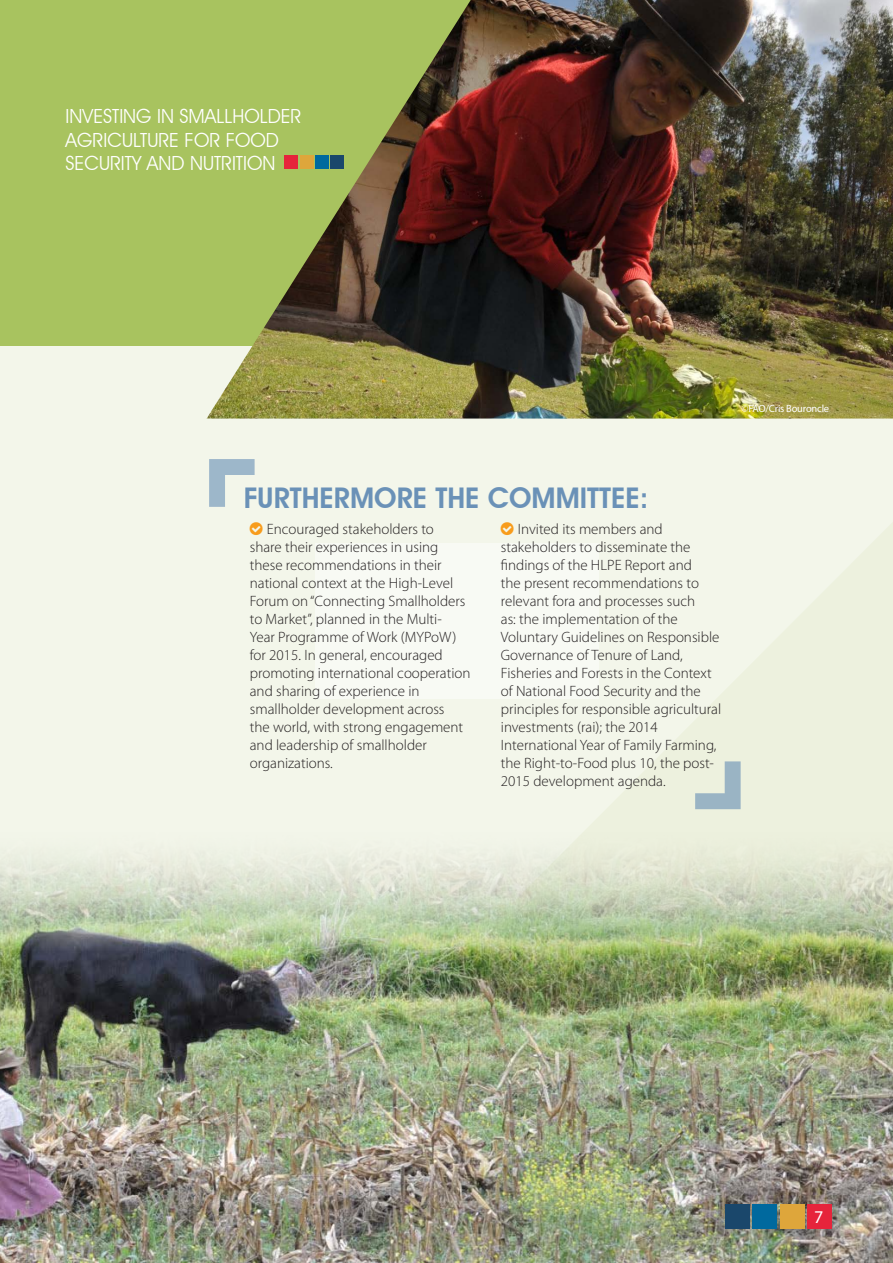
<style>
.page{position:relative;width:893px;height:1263px;background:#f3f6ea}
.page>*{position:absolute;margin:0;border:0;box-sizing:border-box;transform-origin:0 0}
.t1{font:600 28.5px "Avant Garde IT Cby BT";color:#4878ab}
.t2{font:19.5px/23.4px "Avant Garde IT Cby BT";color:#fff}
.t3{font:18px "Myriad Pro";color:#fff}
.t4{font:300 15px/18px "Myriad Pro";color:#231f20}
.t5{font:10.5px "Myriad Pro";letter-spacing:-.02em;color:#fff}
.s1{color:#f89c1c}
</style>
<div class="page">
<div style="left:0;top:0;width:609px;height:345px;background:#a8c35f"></div>
<img style="left:274px;top:0;width:619px;height:311px">
<svg style="left:66px;top:311px;width:827px;height:513px"></svg>
<img style="left:0;top:824px;width:893px;height:439px">
<div style="left:780px;top:1204px;width:24px;height:24px;background:#dea63b"></div>
<div style="left:752px;top:1204px;width:25px;height:24px;background:#00699e"></div>
<div style="left:725px;top:1204px;width:24px;height:24px;background:#1a476b"></div>
<div style="left:807px;top:1204px;width:24px;height:24px;background:#e6243b"></div>
<div style="left:315px;top:543px;width:284px;height:155px;background:#f8faf4"></div>
<svg style="left:695px;top:761px;width:46px;height:48px"></svg>
<svg style="left:209px;top:459px;width:46px;height:48px"></svg>
<div style="left:300px;top:155px;width:13px;height:14px;background:#dea63b"></div>
<div style="left:315px;top:155px;width:13px;height:14px;background:#00699e"></div>
<div style="left:330px;top:155px;width:14px;height:14px;background:#1a476b"></div>
<div style="left:285px;top:155px;width:13px;height:14px;background:#e6243b"></div>
<h2 class="t2" style="left:66px;top:104px;width:237px">INVESTING IN SMALLHOLDER<br>AGRICULTURE FOR FOOD<br>SECURITY AND NUTRITION</h2>
<p class="t5" style="left:741px;top:402px;width:89px">©FAO/Cris Bouroncle</p>
<h1 class="t1" style="left:244px;top:480px;width:406px">FURTHERMORE THE COMMITTEE:</h1>
<p class="t4" style="left:250px;top:520px;width:222px"><span class="s1">□</span> Encouraged stakeholders to<br>share their experiences in using these recommendations in their national context at the High-Level<br>Forum on “Connecting Smallholders to Market”, planned in the Multi-<br>Year Programme of Work (MYPoW) for 2015. In general, encouraged promoting international cooperation and sharing of experience in smallholder development across<br>the world, with strong engagement and leadership of smallholder organizations.</p>
<p class="t4" style="left:501px;top:520px;width:222px"><span class="s1">□</span> Invited its members and stakeholders to disseminate the findings of the HLPE Report and<br>the present recommendations to relevant fora and processes such<br>as: the implementation of the<br>Voluntary Guidelines on Responsible<br>Governance of Tenure of Land,<br>Fisheries and Forests in the Context of National Food Security and the principles for responsible agricultural investments (rai); the 2014<br>International Year of Family Farming, the Right-to-Food plus 10, the post-<br>2015 development agenda.</p>
<p class="t3" style="left:814px;top:1206px;width:11px">7</p>
</div>
